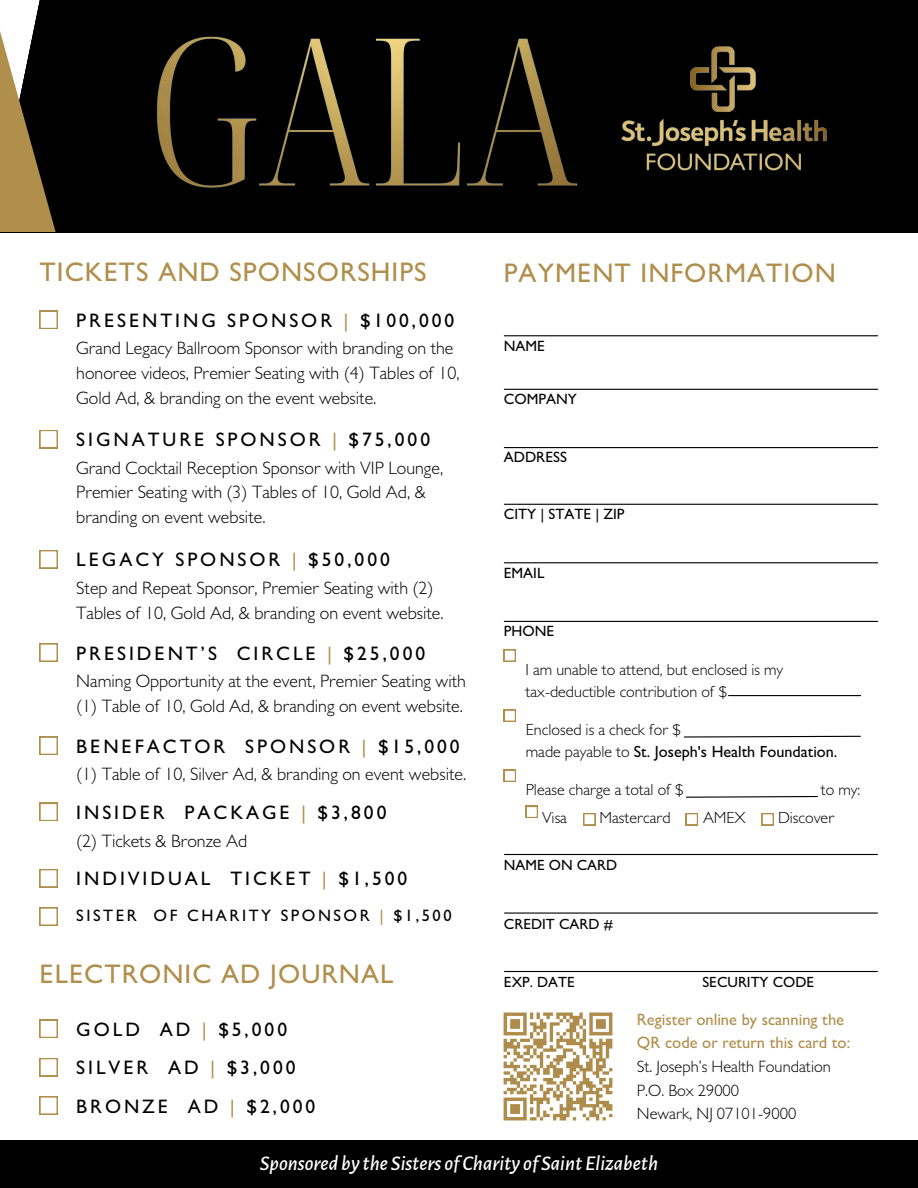
<style>
.page{position:relative;width:918px;height:1188px;background:#fff}
.page>*{position:absolute;margin:0;border:0;box-sizing:border-box;transform-origin:0 0}
.t1{font:27px "Anonymous";letter-spacing:.04em;color:#b08e4c}
.t2{font:italic 500 21px "Alegreya Sans";color:#fff}
.t3{font:19.5px/38.2px "Anonymous";letter-spacing:.15em;color:#000}
.t4{font:18px/24.8px "Anonymous";color:#000}
.t5{font:16.5px/23.7px "Anonymous";color:#000}
.t6{font:16.5px/23.5px "Anonymous";color:#b08e4c}
.t7{font:16.5px "Anonymous";letter-spacing:.15em;color:#000}
.t8{font:16.2px/21.6px "Anonymous";color:#000}
.t9{font:15px "Anonymous";color:#000}
.t10{font:14.85px "Anonymous";color:#000}
.s1{color:#b08e4c}
</style>
<div class="page">
<div style="left:0;top:0;width:918px;height:232px;background:#000"></div>
<img style="left:157px;top:36px;width:421px;height:152px">
<img style="left:691px;top:46px;width:65px;height:66px">
<img style="left:621px;top:118px;width:205px;height:29px">
<img style="left:646px;top:153px;width:155px;height:18px">
<div style="left:0;top:1140px;width:918px;height:48px;background:#000"></div>
<svg style="left:0;top:0;width:40px;height:17px"></svg>
<svg style="left:0;top:17px;width:56px;height:215px;fill:#b08e4c"></svg>
<svg style="left:40px;top:311px;width:18px;height:18px"></svg>
<svg style="left:40px;top:430px;width:18px;height:18px"></svg>
<svg style="left:40px;top:550px;width:18px;height:18px"></svg>
<svg style="left:40px;top:644px;width:18px;height:18px"></svg>
<svg style="left:40px;top:737px;width:18px;height:18px"></svg>
<svg style="left:40px;top:803px;width:18px;height:18px"></svg>
<svg style="left:40px;top:869px;width:18px;height:18px"></svg>
<svg style="left:40px;top:908px;width:18px;height:18px"></svg>
<svg style="left:40px;top:1020px;width:18px;height:18px"></svg>
<svg style="left:40px;top:1058px;width:18px;height:18px"></svg>
<svg style="left:40px;top:1096px;width:18px;height:18px"></svg>
<hr style="left:504px;top:335px;width:374px;height:1px;background:#000">
<hr style="left:504px;top:389px;width:374px;height:1px;background:#000">
<hr style="left:504px;top:447px;width:374px;height:1px;background:#000">
<hr style="left:504px;top:504px;width:374px;height:1px;background:#000">
<hr style="left:504px;top:562px;width:374px;height:1px;background:#000">
<hr style="left:504px;top:621px;width:374px;height:1px;background:#000">
<svg style="left:504px;top:650px;width:12px;height:12px"></svg>
<svg style="left:504px;top:710px;width:12px;height:12px"></svg>
<svg style="left:504px;top:770px;width:12px;height:12px"></svg>
<svg style="left:526px;top:806px;width:12px;height:12px"></svg>
<hr style="left:729px;top:695px;width:132px;height:1px;background:#000">
<svg style="left:684px;top:735px;width:177px;height:3px"></svg>
<svg style="left:686px;top:795px;width:132px;height:3px"></svg>
<svg style="left:583px;top:813px;width:12px;height:12px"></svg>
<svg style="left:686px;top:813px;width:12px;height:12px"></svg>
<svg style="left:762px;top:813px;width:12px;height:12px"></svg>
<hr style="left:505px;top:854px;width:372px;height:1px;background:#000">
<hr style="left:505px;top:912px;width:372px;height:2px;background:#000">
<hr style="left:505px;top:971px;width:372px;height:1px;background:#000">
<img style="left:504px;top:1012px;width:109px;height:109px">
<h1 class="t1" style="left:40px;top:263px;width:389px">TICKETS AND SPONSORSHIPS</h1>
<p class="t3" style="left:76px;top:303px;width:380px">PRESENTING SPONSOR <span class="s1">|</span> $100,000</p>
<p class="t4" style="left:76px;top:338px;width:385px">Grand Legacy Ballroom Sponsor with branding on the honoree videos, Premier Seating with (4) Tables of 10,<br>Gold Ad, &amp; branding on the event website.</p>
<p class="t3" style="left:76px;top:423px;width:355px">SIGNATURE SPONSOR <span class="s1">|</span> $75,000</p>
<p class="t4" style="left:76px;top:457px;width:368px">Grand Cocktail Reception Sponsor with VIP Lounge,<br>Premier Seating with (3) Tables of 10, Gold Ad, &amp; branding on event website.</p>
<p class="t3" style="left:76px;top:543px;width:315px">LEGACY SPONSOR <span class="s1">|</span> $50,000</p>
<p class="t4" style="left:76px;top:577px;width:369px">Step and Repeat Sponsor, Premier Seating with (2)<br>Tables of 10, Gold Ad, &amp; branding on event website.</p>
<p class="t3" style="left:76px;top:636px;width:350px">PRESIDENT’S CIRCLE <span class="s1">|</span> $25,000</p>
<p class="t4" style="left:76px;top:671px;width:391px">Naming Opportunity at the event, Premier Seating with (1) Table of 10, Gold Ad, &amp; branding on event website.</p>
<p class="t3" style="left:76px;top:729px;width:385px">BENEFACTOR SPONSOR <span class="s1">|</span> $15,000</p>
<p class="t4" style="left:76px;top:764px;width:392px">(1) Table of 10, Silver Ad, &amp; branding on event website.</p>
<p class="t3" style="left:76px;top:796px;width:312px">INSIDER PACKAGE <span class="s1">|</span> $3,800</p>
<p class="t4" style="left:76px;top:830px;width:172px">(2) Tickets &amp; Bronze Ad</p>
<p class="t3" style="left:76px;top:862px;width:332px">INDIVIDUAL TICKET <span class="s1">|</span> $1,500</p>
<p class="t7" style="left:76px;top:910px;width:377px">SISTER OF CHARITY SPONSOR <span class="s1">|</span> $1,500</p>
<h1 class="t1" style="left:40px;top:964px;width:355px">ELECTRONIC AD JOURNAL</h1>
<p class="t3" style="left:76px;top:1012px;width:241px">GOLD AD <span class="s1">|</span> $5,000<br>SILVER AD <span class="s1">|</span> $3,000<br>BRONZE AD <span class="s1">|</span> $2,000</p>
<h1 class="t1" style="left:504px;top:264px;width:334px">PAYMENT INFORMATION</h1>
<p class="t9" style="left:504px;top:340px;width:43px">NAME</p>
<p class="t9" style="left:504px;top:394px;width:75px">COMPANY</p>
<p class="t9" style="left:504px;top:452px;width:65px">ADDRESS</p>
<p class="t9" style="left:504px;top:509px;width:122px">CITY | STATE | ZIP</p>
<p class="t9" style="left:504px;top:567px;width:42px">EMAIL</p>
<p class="t9" style="left:504px;top:626px;width:52px">PHONE</p>
<p class="t8" style="left:526px;top:661px;width:259px">I am unable to attend, but enclosed is my tax-deductible contribution of $</p>
<p class="t8" style="left:526px;top:721px;width:313px">Enclosed is a check for $<br>made payable to St. Joseph's Health Foundation.</p>
<p class="t8" style="left:526px;top:780px;width:159px">Please charge a total of $</p>
<p class="t8" style="left:821px;top:780px;width:41px">to my:</p>
<p class="t8" style="left:542px;top:809px;width:26px">Visa</p>
<p class="t8" style="left:599px;top:809px;width:73px">Mastercard</p>
<p class="t8" style="left:703px;top:809px;width:44px">AMEX</p>
<p class="t8" style="left:778px;top:809px;width:58px">Discover</p>
<p class="t10" style="left:504px;top:860px;width:115px">NAME ON CARD</p>
<p class="t10" style="left:504px;top:919px;width:111px">CREDIT CARD #</p>
<p class="t10" style="left:504px;top:977px;width:72px">EXP. DATE</p>
<p class="t10" style="left:703px;top:977px;width:113px">SECURITY CODE</p>
<p class="t6" style="left:637px;top:1009px;width:215px">Register online by scanning the<br>QR code or return this card to:</p>
<p class="t5" style="left:637px;top:1056px;width:195px">St. Joseph’s Health Foundation<br>P.O. Box 29000<br>Newark, NJ 07101-9000</p>
<p class="t2" style="left:260px;top:1148px;width:400px">Sponsored by the Sisters of Charity of Saint Elizabeth</p>
</div>
